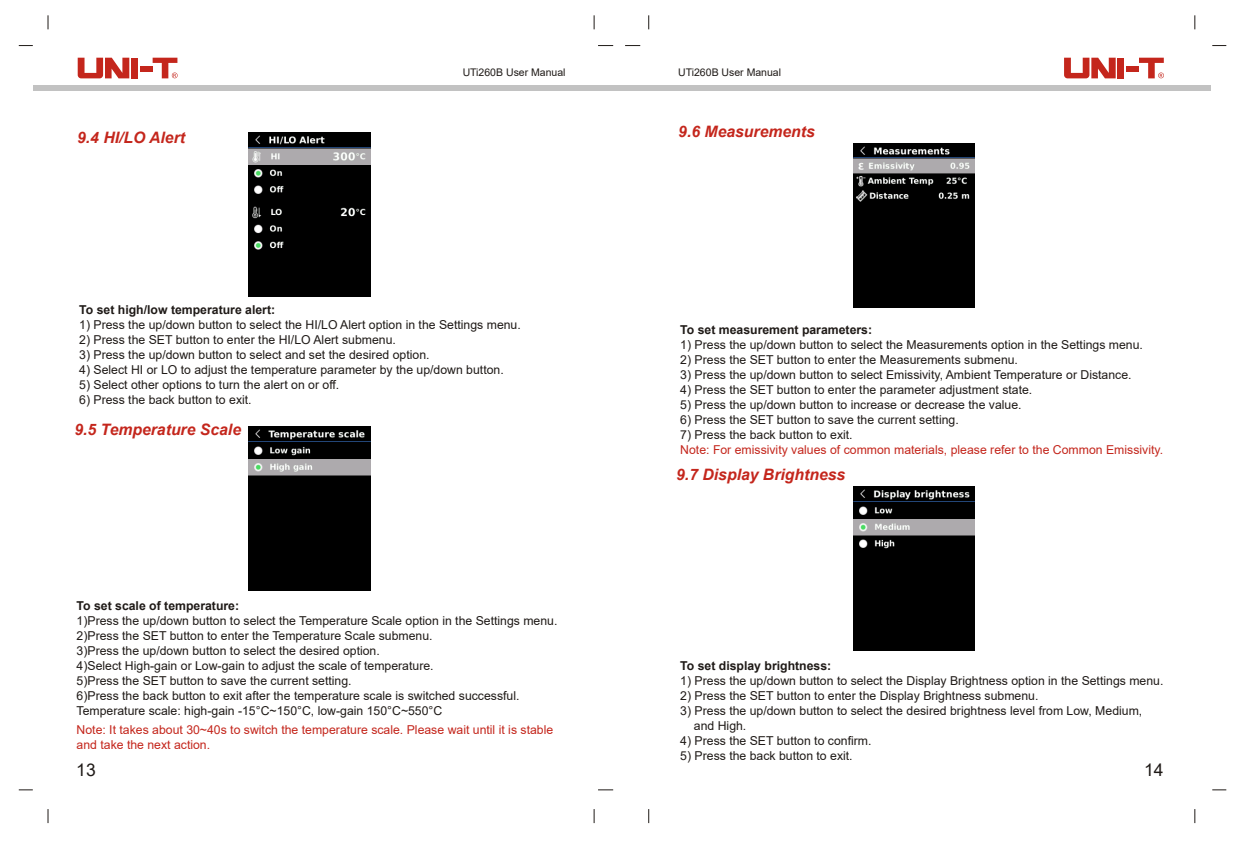
<style>
.page{position:relative;width:1240px;height:842px;background:#fff}
.page>*{position:absolute;margin:0;border:0;box-sizing:border-box;transform-origin:0 0}
.t1{font:17.5px "Arial";color:#1f1a17}
.t2{font:italic 700 15.75px "Arial";color:#c4261c}
.t3{font:12.25px/15px "Arial";color:#1f1a17}
.t4{font:12.25px/15px "Arial";color:#c4261c}
.t5{font:700 12.25px "Arial";color:#1f1a17}
.t6{font:10.5px "Arial";color:#1f1a17}
</style>
<div class="page">
<svg style="left:47px;top:15px;width:1px;height:14px"></svg>
<svg style="left:593px;top:15px;width:1px;height:14px"></svg>
<svg style="left:648px;top:15px;width:1px;height:14px"></svg>
<svg style="left:19px;top:45px;width:14px;height:1px"></svg>
<svg style="left:1212px;top:45px;width:13px;height:1px"></svg>
<svg style="left:598px;top:45px;width:15px;height:1px"></svg>
<div style="left:33px;top:85px;width:1176px;height:6px;background:#c2c2c2"></div>
<svg style="left:153px;top:58px;width:24px;height:20px"></svg>
<div style="left:131px;top:58px;width:7px;height:20px;background:#c4261c"></div>
<div style="left:140px;top:66px;width:13px;height:6px;background:#c4261c"></div>
<svg style="left:78px;top:58px;width:51px;height:20px"></svg>
<svg style="left:1138px;top:58px;width:25px;height:20px"></svg>
<div style="left:1117px;top:58px;width:6px;height:20px;background:#c4261c"></div>
<div style="left:1125px;top:66px;width:13px;height:6px;background:#c4261c"></div>
<svg style="left:1064px;top:58px;width:51px;height:20px"></svg>
<svg style="left:625px;top:45px;width:15px;height:1px"></svg>
<svg style="left:47px;top:809px;width:1px;height:14px"></svg>
<svg style="left:593px;top:809px;width:1px;height:14px"></svg>
<svg style="left:648px;top:809px;width:1px;height:14px"></svg>
<svg style="left:19px;top:789px;width:14px;height:1px"></svg>
<svg style="left:1212px;top:789px;width:13px;height:1px"></svg>
<svg style="left:598px;top:789px;width:15px;height:1px"></svg>
<img style="left:248px;top:132px;width:122px;height:164px">
<img style="left:248px;top:427px;width:122px;height:164px">
<img style="left:853px;top:144px;width:121px;height:164px">
<img style="left:853px;top:486px;width:121px;height:164px">
<p class="t2" style="left:77px;top:131px;width:109px">9.4 HI/LO Alert</p>
<p class="t6" style="left:462px;top:69px;width:104px">UTi260B User Manual</p>
<p class="t6" style="left:678px;top:69px;width:104px">UTi260B User Manual</p>
<p class="t2" style="left:678px;top:125px;width:138px">9.6 Measurements</p>
<p class="t5" style="left:79px;top:305px;width:197px">To set high/low temperature alert:</p>
<p class="t3" style="left:79px;top:318px;width:443px">1) Press the up/down button to select the HI/LO Alert option in the Settings menu.</p>
<p class="t3" style="left:79px;top:333px;width:318px">2) Press the SET button to enter the HI/LO Alert submenu.</p>
<p class="t3" style="left:79px;top:348px;width:352px">3) Press the up/down button to select and set the desired option.</p>
<p class="t3" style="left:79px;top:363px;width:426px">4) Select HI or LO to adjust the temperature parameter by the up/down button.</p>
<p class="t3" style="left:79px;top:379px;width:261px">5) Select other options to turn the alert on or off.</p>
<p class="t3" style="left:79px;top:394px;width:174px">6) Press the back button to exit.</p>
<p class="t2" style="left:74px;top:423px;width:168px">9.5 Temperature Scale</p>
<p class="t5" style="left:680px;top:325px;width:193px">To set measurement parameters:</p>
<p class="t3" style="left:680px;top:338px;width:464px">1) Press the up/down button to select the Measurements option in the Settings menu.</p>
<p class="t3" style="left:680px;top:353px;width:339px">2) Press the SET button to enter the Measurements submenu.</p>
<p class="t3" style="left:680px;top:368px;width:452px">3) Press the up/down button to select Emissivity, Ambient Temperature or Distance.</p>
<p class="t3" style="left:680px;top:383px;width:353px">4) Press the SET button to enter the parameter adjustment state.</p>
<p class="t3" style="left:680px;top:398px;width:343px">5) Press the up/down button to increase or decrease the value.</p>
<p class="t3" style="left:680px;top:413px;width:280px">6) Press the SET button to save the current setting.</p>
<p class="t3" style="left:680px;top:428px;width:174px">7) Press the back button to exit.</p>
<p class="t4" style="left:680px;top:443px;width:484px">Note: For emissivity values of common materials, please refer to the Common Emissivity.</p>
<p class="t2" style="left:676px;top:468px;width:170px">9.7 Display Brightness</p>
<p class="t5" style="left:77px;top:601px;width:164px">To set scale of temperature:</p>
<p class="t3" style="left:77px;top:614px;width:482px">1)Press the up/down button to select the Temperature Scale option in the Settings menu.<br>2)Press the SET button to enter the Temperature Scale submenu.<br>3)Press the up/down button to select the desired option.<br>4)Select High-gain or Low-gain to adjust the scale of temperature.<br>5)Press the SET button to save the current setting.<br>6)Press the back button to exit after the temperature scale is switched successful.<br>Temperature scale: high-gain -15°C~150°C, low-gain 150°C~550°C</p>
<p class="t4" style="left:77px;top:723px;width:478px">Note: It takes about 30~40s to switch the temperature scale. Please wait until it is stable and take the next action.</p>
<p class="t5" style="left:680px;top:661px;width:152px">To set display brightness:</p>
<p class="t3" style="left:680px;top:674px;width:484px">1) Press the up/down button to select the Display Brightness option in the Settings menu.</p>
<p class="t3" style="left:680px;top:689px;width:359px">2) Press the SET button to enter the Display Brightness submenu.</p>
<p class="t3" style="left:693px;top:704px;width:450px;text-indent:-14px">3) Press the up/down button to select the desired brightness level from Low, Medium, and High.</p>
<p class="t3" style="left:680px;top:734px;width:193px">4) Press the SET button to confirm.</p>
<p class="t3" style="left:680px;top:750px;width:174px">5) Press the back button to exit.</p>
<h1 class="t1" style="left:76px;top:763px;width:21px">13</h1>
<h1 class="t1" style="left:1143px;top:763px;width:21px">14</h1>
</div>
